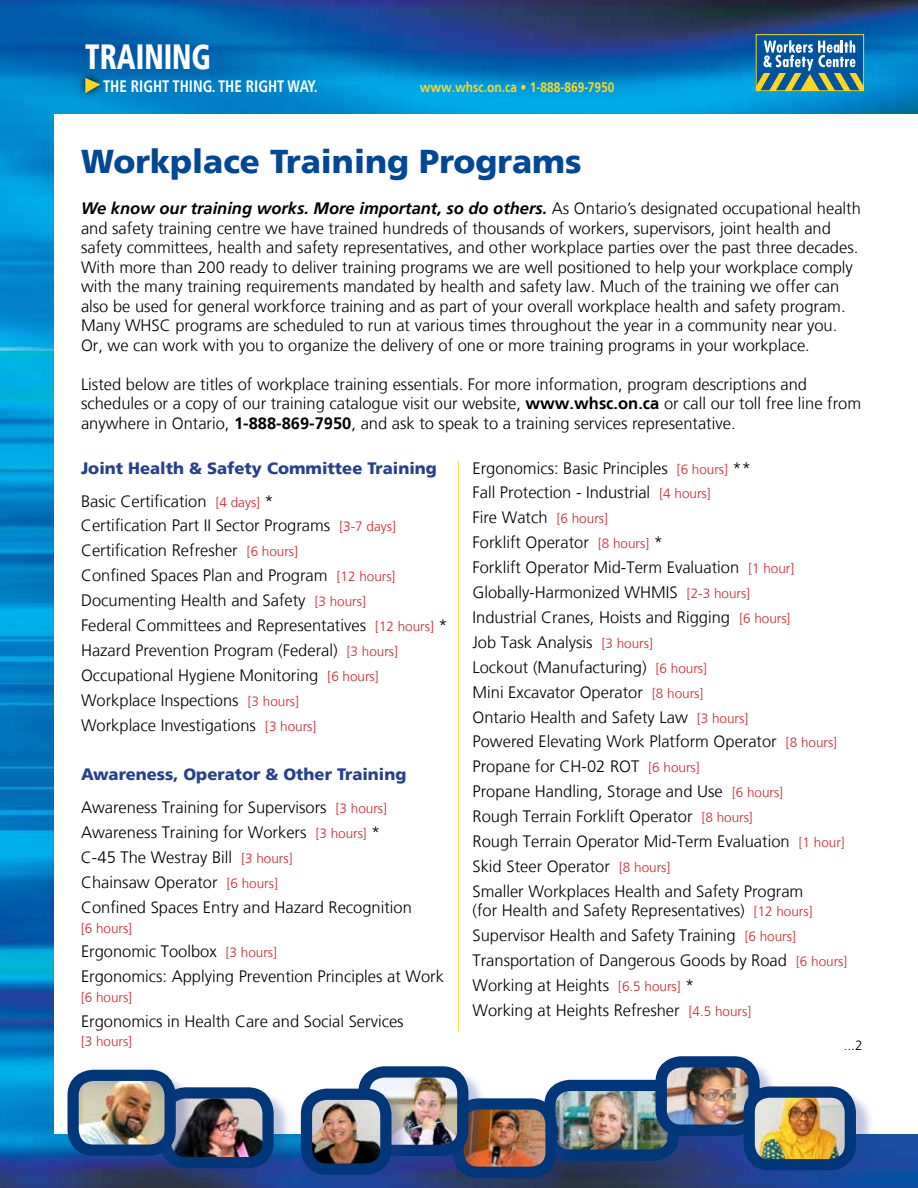
<style>
.page{position:relative;width:918px;height:1188px;background:#fff}
.page>*{position:absolute;margin:0;border:0;box-sizing:border-box;transform-origin:0 0}
.t1{font:900 condensed 34.95px "Frutiger LT";color:#fff;scale:.83 1}
.t2{font:900 33px "Frutiger LT";color:#004795}
.t3{font:300 16.5px/24.9px "Frutiger LT";color:#000}
.t4{font:900 16.5px/33px "Frutiger LT";color:#25408f}
.t5{font:700 condensed 16.5px "Frutiger LT";color:#fff;scale:.91 1}
.t6{font:700 13.8px "Frutiger LT";color:#ffd520;scale:.87 1}
.t7{font:300 13.5px "Frutiger LT";color:#d2232a}
.t8{font:300 13.5px "Frutiger LT";color:#000}
.s1{font-weight:700;font-style:italic}
.s2{font-weight:700}
.s3{font-weight:300;color:#000}
.s4{font-weight:300;font-size:13.5px;color:#d2232a}
.s5{font-size:13.5px;color:#d2232a}
</style>
<div class="page">
<img style="left:0;top:0;width:918px;height:1188px">
<div style="left:756px;top:34px;width:108px;height:57px;background:#00539f"></div>
<svg style="left:758px;top:40px;width:104px;height:49px"></svg>
<div style="left:756px;top:34px;width:108px;height:57px;border:1px solid #ffd520"></div>
<div style="left:54px;top:114px;width:864px;height:1020px;background:#fff"></div>
<svg style="left:77px;top:71px;width:30px;height:29px"></svg>
<svg style="left:85px;top:78px;width:15px;height:15px"></svg>
<hr style="left:458px;top:461px;width:1px;height:571px;background:#ffd530">
<div style="left:546px;top:1082px;width:152px;height:97px;background:#25408f;opacity:.3"></div>
<img style="left:556px;top:1092px;width:102px;height:57px">
<div style="left:544px;top:1080px;width:135px;height:81px;border:11px solid #00377b;border-radius:20px"></div>
<div style="left:658px;top:1058px;width:120px;height:97px;background:#25408f;opacity:.3"></div>
<img style="left:668px;top:1068px;width:80px;height:56px">
<div style="left:656px;top:1056px;width:104px;height:80px;border:11px solid #00377b;border-radius:20px"></div>
<div style="left:162px;top:1090px;width:130px;height:97px;background:#25408f;opacity:.3"></div>
<img style="left:194px;top:1099px;width:68px;height:57px">
<div style="left:160px;top:1087px;width:114px;height:81px;border:11px solid #00377b;border-radius:20px"></div>
<div style="left:455px;top:1101px;width:120px;height:87px;background:#25408f;opacity:.3"></div>
<img style="left:487px;top:1110px;width:58px;height:56px">
<div style="left:453px;top:1098px;width:104px;height:80px;border:11px solid #00377b;border-radius:20px"></div>
<div style="left:746px;top:1089px;width:128px;height:99px;background:#25408f;opacity:.3"></div>
<img style="left:756px;top:1098px;width:88px;height:60px">
<div style="left:744px;top:1086px;width:112px;height:84px;border:11px solid #00377b;border-radius:20px"></div>
<div style="left:70px;top:1072px;width:124px;height:103px;background:#25408f;opacity:.3"></div>
<img style="left:80px;top:1082px;width:84px;height:62px">
<div style="left:68px;top:1070px;width:108px;height:86px;border:11px solid #00377b;border-radius:20px"></div>
<div style="left:361px;top:1069px;width:126px;height:105px;background:#25408f;opacity:.3"></div>
<img style="left:370px;top:1078px;width:86px;height:66px">
<div style="left:358px;top:1066px;width:110px;height:90px;border:11px solid #00377b;border-radius:20px"></div>
<div style="left:303px;top:1091px;width:107px;height:97px;background:#25408f;opacity:.3"></div>
<img style="left:313px;top:1101px;width:67px;height:62px">
<div style="left:301px;top:1089px;width:91px;height:86px;border:11px solid #00377b;border-radius:20px"></div>
<h1 class="t1" style="left:85px;top:36px;width:153px">TRAINING</h1>
<p class="t5" style="left:103px;top:76px;width:237px">THE RIGHT THING. THE RIGHT WAY.</p>
<p class="t6" style="left:420px;top:79px;width:225px">www.whsc.on.ca • 1-888-869-7950</p>
<h2 class="t2" style="left:81px;top:142px;width:502px">Workplace Training Programs</h2>
<p class="t3" style="left:81px;top:199px;width:781px;line-height:19.5px"><span class="s1">We know our training works. More important, so do others.</span> As Ontario’s designated occupational health and safety training centre we have trained hundreds of thousands of workers, supervisors, joint health and safety committees, health and safety representatives, and other workplace parties over the past three decades.<br>With more than 200 ready to deliver training programs we are well positioned to help your workplace comply with the many training requirements mandated by health and safety law. Much of the training we offer can also be used for general workforce training and as part of your overall workplace health and safety program.<br>Many WHSC programs are scheduled to run at various times throughout the year in a community near you.<br>Or, we can work with you to organize the delivery of one or more training programs in your workplace.</p>
<p class="t3" style="left:81px;top:375px;width:782px;line-height:19.5px">Listed below are titles of workplace training essentials. For more information, program descriptions and schedules or a copy of our training catalogue visit our website, <span class="s2">www.whsc.on.ca</span> or call our toll free line from anywhere in Ontario, <span class="s2">1-888-869-7950</span>, and ask to speak to a training services representative.</p>
<p class="t4" style="left:81px;top:451px;width:357px">Joint Health &amp; Safety Committee Training<br><span class="s3">Basic Certification</span> <span class="s4">[4 days]</span> <span class="s3">*</span></p>
<p class="t3" style="left:81px;top:514px;width:368px">Certification Part II Sector Programs <span class="s5">[3-7 days] </span>Certification Refresher <span class="s5">[6 hours]<br></span>Confined Spaces Plan and Program <span class="s5">[12 hours] </span>Documenting Health and Safety <span class="s5">[3 hours]<br></span>Federal Committees and Representatives <span class="s5">[12 hours]</span> * Hazard Prevention Program (Federal) <span class="s5">[3 hours] </span>Occupational Hygiene Monitoring <span class="s5">[6 hours] </span>Workplace Inspections <span class="s5">[3 hours]<br></span>Workplace Investigations <span class="s5">[3 hours]</span></p>
<p class="t4" style="left:81px;top:758px;width:327px">Awareness, Operator &amp; Other Training<br><span class="s3">Awareness Training for Supervisors</span> <span class="s4">[3 hours]</span></p>
<p class="t3" style="left:81px;top:820px;width:333px">Awareness Training for Workers <span class="s5">[3 hours]</span> * C-45 The Westray Bill <span class="s5">[3 hours]<br></span>Chainsaw Operator <span class="s5">[6 hours]<br></span>Confined Spaces Entry and Hazard Recognition</p>
<p class="t7" style="left:81px;top:920px;width:53px">[6 hours]</p>
<p class="t3" style="left:81px;top:940px;width:365px">Ergonomic Toolbox <span class="s5">[3 hours]<br></span>Ergonomics: Applying Prevention Principles at Work</p>
<p class="t7" style="left:81px;top:990px;width:53px">[6 hours]</p>
<p class="t3" style="left:81px;top:1009px;width:324px">Ergonomics in Health Care and Social Services</p>
<p class="t7" style="left:81px;top:1034px;width:53px">[3 hours]</p>
<p class="t3" style="left:472px;top:456px;width:374px">Ergonomics: Basic Principles <span class="s5">[6 hours]</span> **<br>Fall Protection - Industrial <span class="s5">[4 hours]<br></span>Fire Watch <span class="s5">[6 hours]<br></span>Forklift Operator <span class="s5">[8 hours]</span> *<br>Forklift Operator Mid-Term Evaluation <span class="s5">[1 hour] </span>Globally-Harmonized WHMIS <span class="s5">[2-3 hours]<br></span>Industrial Cranes, Hoists and Rigging <span class="s5">[6 hours]<br></span>Job Task Analysis <span class="s5">[3 hours]<br></span>Lockout (Manufacturing) <span class="s5">[6 hours]<br></span>Mini Excavator Operator <span class="s5">[8 hours]<br></span>Ontario Health and Safety Law <span class="s5">[3 hours]<br></span>Powered Elevating Work Platform Operator <span class="s5">[8 hours] </span>Propane for CH-02 ROT <span class="s5">[6 hours]<br></span>Propane Handling, Storage and Use <span class="s5">[6 hours]<br></span>Rough Terrain Forklift Operator <span class="s5">[8 hours]<br></span>Rough Terrain Operator Mid-Term Evaluation <span class="s5">[1 hour] </span>Skid Steer Operator <span class="s5">[8 hours]<br></span>Smaller Workplaces Health and Safety Program</p>
<p class="t3" style="left:472px;top:898px;width:376px">(for Health and Safety Representatives) <span class="s5">[12 hours] </span>Supervisor Health and Safety Training <span class="s5">[6 hours] </span>Transportation of Dangerous Goods by Road <span class="s5">[6 hours] </span>Working at Heights <span class="s5">[6.5 hours]</span> *<br>Working at Heights Refresher <span class="s5">[4.5 hours]</span></p>
<p class="t8" style="left:844px;top:1038px;width:20px">...2</p>
</div>
